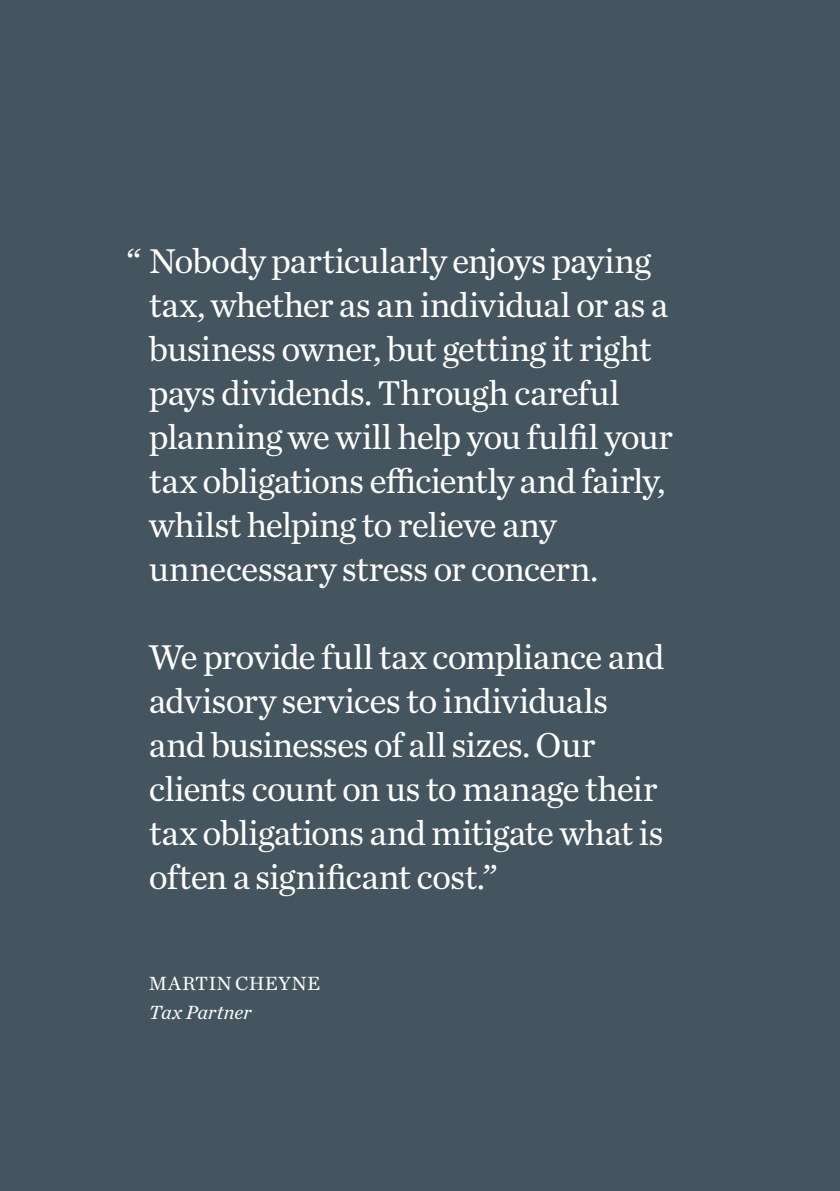
<style>
.page{position:relative;width:840px;height:1191px;background:#fff}
.page>*{position:absolute;margin:0;border:0;box-sizing:border-box;transform-origin:0 0}
.t1{font:36px/44px "Chronicle Text G1";letter-spacing:-.02em;color:#fff}
.t2{font:20px "Chronicle Text G1";letter-spacing:.01em;color:#fff}
.t3{font:italic 20px "Chronicle Text G1";letter-spacing:.005em;color:#fff}
</style>
<div class="page">
<div style="left:0;top:0;width:839px;height:1191px;background:#45555f"></div>
<p class="t1" style="left:149px;top:237px;width:525px;text-indent:-23px">“ Nobody particularly enjoys paying tax, whether as an individual or as a business owner, but getting it right pays dividends. Through careful planning we will help you fulfil your tax obligations efficiently and fairly, whilst helping to relieve any unnecessary stress or concern.</p>
<p class="t1" style="left:149px;top:633px;width:516px">We provide full tax compliance and advisory services to individuals and businesses of all sizes. Our clients count on us to manage their tax obligations and mitigate what is often a significant cost.”</p>
<p class="t2" style="left:149px;top:968px;width:173px">MARTIN CHEYNE</p>
<p class="t3" style="left:149px;top:997px;width:104px">Tax Partner</p>
</div>
